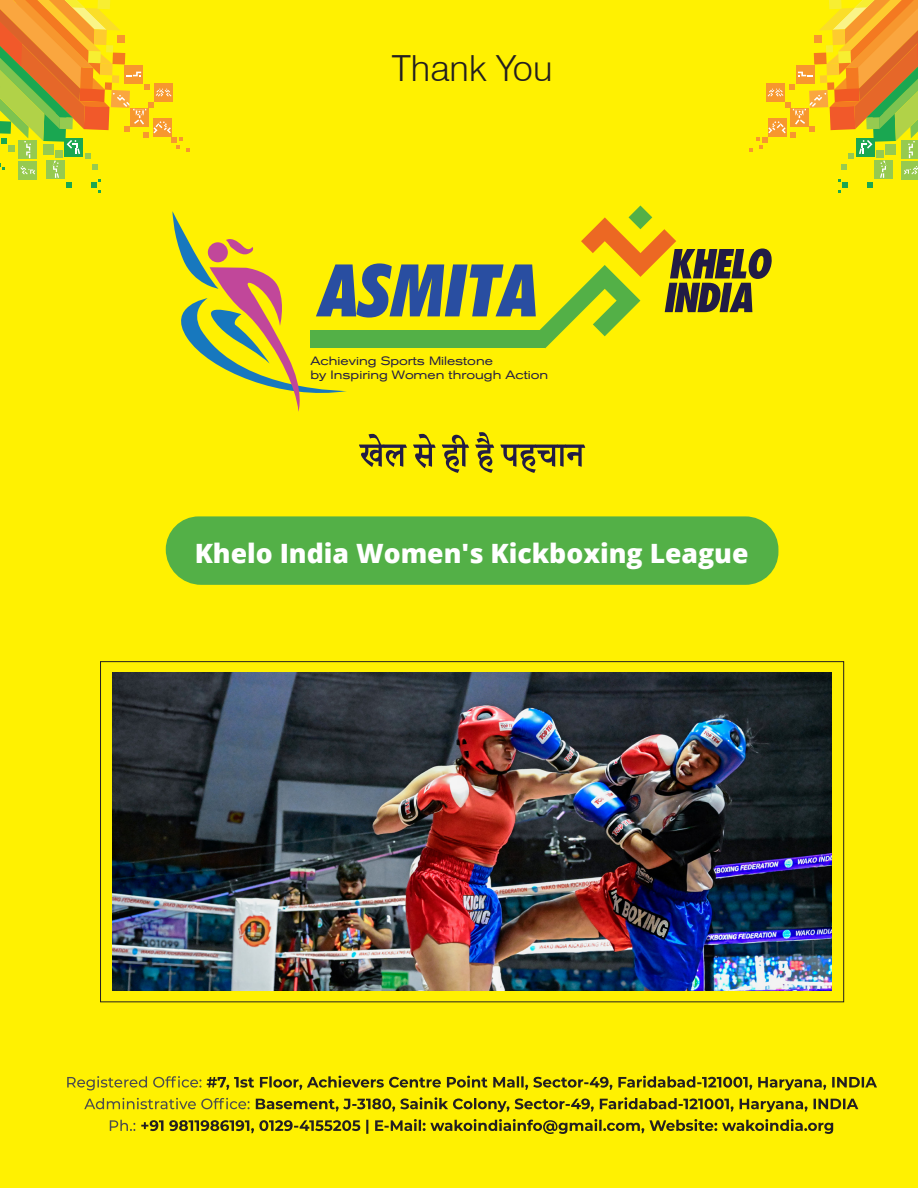
<style>
.page{position:relative;width:918px;height:1188px;background:#fff101}
.page>*{position:absolute;margin:0;border:0;box-sizing:border-box;transform-origin:0 0}
.t1{font:italic 900 condensed 72.9px "Futura BT";color:#294ea1}
.t2{font:300 36px "Swiss 721 BT";color:#231f20}
.t3{font:800 26.55px "Open Sans";color:#fff}
.t4{font:expanded 12px/14.4px "Akzidenz Grotesk BQ";color:#221c45}
</style>
<div class="page">
<svg style="left:172px;top:211px;width:175px;height:201px"></svg>
<svg style="left:533px;top:205px;width:239px;height:143px"></svg>
<div style="left:310px;top:331px;width:235px;height:17px;background:#53b047"></div>
<svg style="left:359px;top:434px;width:48px;height:33px"></svg>
<svg style="left:413px;top:434px;width:23px;height:34px"></svg>
<svg style="left:442px;top:435px;width:27px;height:38px"></svg>
<svg style="left:475px;top:432px;width:19px;height:41px"></svg>
<svg style="left:500px;top:445px;width:85px;height:28px"></svg>
<div style="left:166px;top:516px;width:612px;height:69px;background:#53b047"></div>
<img style="left:112px;top:673px;width:720px;height:318px">
<svg style="left:141px;top:1119px;width:692px;height:15px"></svg>
<svg style="left:110px;top:1120px;width:25px;height:11px"></svg>
<svg style="left:256px;top:1097px;width:602px;height:15px"></svg>
<svg style="left:84px;top:1098px;width:166px;height:11px"></svg>
<svg style="left:207px;top:1076px;width:670px;height:15px"></svg>
<svg style="left:67px;top:1076px;width:134px;height:14px"></svg>
<svg style="left:0;top:0;width:190px;height:192px"></svg>
<svg style="left:749px;top:0;width:169px;height:192px"></svg>
<p class="t2" style="left:392px;top:47px;width:162px">Thank You</p>
<h1 class="t1" style="left:322px;top:246px;width:219px">ASMITA</h1>
<p class="t4" style="left:311px;top:354px;width:239px">Achieving Sports Milestone<br>by Inspiring Women through Action</p>
<h3 class="t3" style="left:195px;top:533px;width:555px">Khelo India Women's Kickboxing League</h3>
</div>
